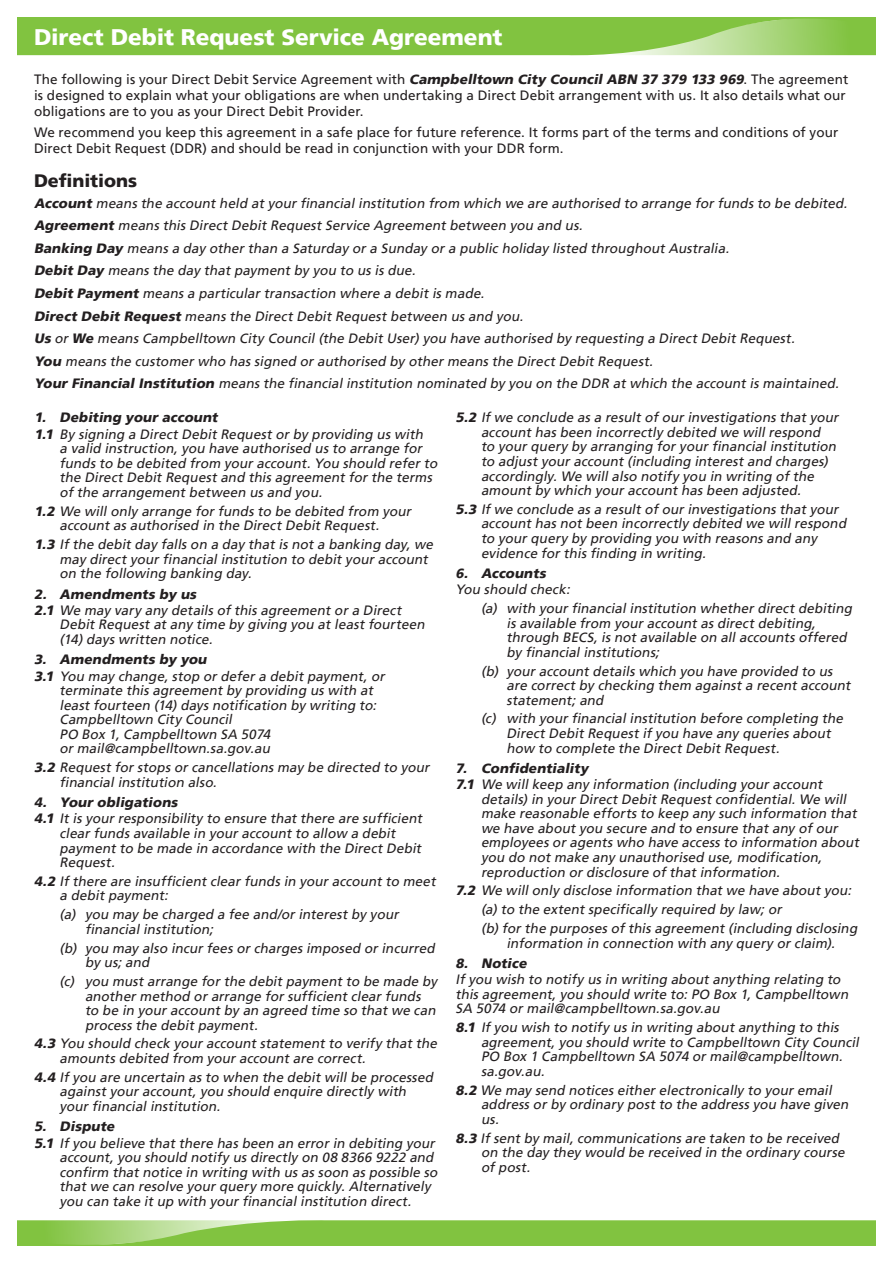
<style>
.page{position:relative;width:893px;height:1263px;background:#fff}
.page>*{position:absolute;margin:0;border:0;box-sizing:border-box;transform-origin:0 0}
.t1{font:900 22.5px "Frutiger LT";color:#fff}
.t2{font:900 18px "Frutiger LT";letter-spacing:-.005em;color:#231f20}
.Body_italics__x{font:italic 13.5px/14.5px "Frutiger LT";color:#231f20}
.body_italics_x_x{font:italic 13.5px/14.5px "Frutiger LT";color:#231f20}
.t3{font:13.5px/16.2px "Frutiger LT";letter-spacing:.005em;color:#231f20}
.body_italics{font:italic 13.5px/14.5px "Frutiger LT";color:#231f20}
.T_C_H1{font:italic 900 13.5px "Frutiger LT";color:#231f20}
.s1{font-weight:900;font-style:italic}
.s2{font-weight:900}
</style>
<div class="page">
<svg style="left:17px;top:17px;width:859px;height:39px;background:#8ac74e"></svg>
<svg style="left:17px;top:1220px;width:859px;height:26px;background:#89c64c"></svg>
<p class="t1" style="left:34px;top:23px;width:470px">Direct Debit Request Service Agreement</p>
<p class="t3" style="left:34px;top:71px;width:816px">The following is your Direct Debit Service Agreement with <span class="s1">Campbelltown City Council ABN 37 379 133 969</span>. The agreement is designed to explain what your obligations are when undertaking a Direct Debit arrangement with us. It also details what our obligations are to you as your Direct Debit Provider.</p>
<p class="t3" style="left:34px;top:124px;width:806px">We recommend you keep this agreement in a safe place for future reference. It forms part of the terms and conditions of your<br>Direct Debit Request (DDR) and should be read in conjunction with your DDR form.</p>
<p class="t2" style="left:34px;top:170px;width:105px">Definitions</p>
<p class="Body_italics__x" style="left:34px;top:196px;width:814px"><span class="s2">Account</span> means the account held at your financial institution from which we are authorised to arrange for funds to be debited.</p>
<p class="Body_italics__x" style="left:34px;top:218px;width:549px"><span class="s2">Agreement</span> means this Direct Debit Request Service Agreement between you and us.</p>
<p class="Body_italics__x" style="left:34px;top:241px;width:695px"><span class="s2">Banking Day</span> means a day other than a Saturday or a Sunday or a public holiday listed throughout Australia.</p>
<p class="Body_italics__x" style="left:34px;top:263px;width:382px"><span class="s2">Debit Day</span> means the day that payment by you to us is due.</p>
<p class="Body_italics__x" style="left:34px;top:286px;width:451px"><span class="s2">Debit Payment</span> means a particular transaction where a debit is made.</p>
<p class="Body_italics__x" style="left:34px;top:309px;width:490px"><span class="s2">Direct Debit Request</span> means the Direct Debit Request between us and you.</p>
<p class="Body_italics__x" style="left:34px;top:331px;width:761px"><span class="s2">Us</span> or <span class="s2">We</span> means Campbelltown City Council (the Debit User) you have authorised by requesting a Direct Debit Request.</p>
<p class="Body_italics__x" style="left:34px;top:354px;width:619px"><span class="s2">You</span> means the customer who has signed or authorised by other means the Direct Debit Request.</p>
<p class="Body_italics__x" style="left:34px;top:376px;width:805px"><span class="s2">Your Financial Institution</span> means the financial institution nominated by you on the DDR at which the account is maintained.</p>
<p class="T_C_H1" style="left:34px;top:409px;width:188px">1. Debiting your account</p>
<p class="Body_italics__x" style="left:60px;top:427px;width:382px;text-indent:-26px"><span class="s2">1.1</span> By signing a Direct Debit Request or by providing us with<br>a valid instruction, you have authorised us to arrange for funds to be debited from your account. You should refer to the Direct Debit Request and this agreement for the terms of the arrangement between us and you.</p>
<p class="Body_italics__x" style="left:60px;top:504px;width:356px;text-indent:-26px"><span class="s2">1.2</span> We will only arrange for funds to be debited from your account as authorised in the Direct Debit Request.</p>
<p class="Body_italics__x" style="left:60px;top:537px;width:378px;text-indent:-26px"><span class="s2">1.3</span> If the debit day falls on a day that is not a banking day, we may direct your financial institution to debit your account on the following banking day.</p>
<p class="T_C_H1" style="left:34px;top:586px;width:167px">2. Amendments by us</p>
<p class="Body_italics__x" style="left:60px;top:603px;width:369px;text-indent:-26px"><span class="s2">2.1</span> We may vary any details of this agreement or a Direct<br>Debit Request at any time by giving you at least fourteen (14) days written notice.</p>
<p class="T_C_H1" style="left:34px;top:651px;width:177px">3. Amendments by you</p>
<p class="Body_italics__x" style="left:60px;top:669px;width:329px;text-indent:-26px"><span class="s2">3.1</span> You may change, stop or defer a debit payment, or terminate this agreement by providing us with at least fourteen (14) days notification by writing to:<br>Campbelltown City Council<br>PO Box 1, Campbelltown SA 5074<br>or mail@campbelltown. sa.gov. au</p>
<p class="Body_italics__x" style="left:60px;top:760px;width:374px;text-indent:-26px"><span class="s2">3.2</span> Request for stops or cancellations may be directed to your financial institution also.</p>
<p class="T_C_H1" style="left:34px;top:794px;width:148px">4. Your obligations</p>
<p class="Body_italics__x" style="left:60px;top:811px;width:367px;text-indent:-26px"><span class="s2">4.1</span> It is your responsibility to ensure that there are sufficient clear funds available in your account to allow a debit payment to be made in accordance with the Direct Debit Request.</p>
<p class="Body_italics__x" style="left:60px;top:874px;width:380px;text-indent:-26px"><span class="s2">4.2</span> If there are insufficient clear funds in your account to meet a debit payment:</p>
<p class="body_italics_x_x" style="left:85px;top:907px;width:318px;text-indent:-26px">(a) you may be charged a fee and/or interest by your financial institution;</p>
<p class="body_italics_x_x" style="left:85px;top:941px;width:354px;text-indent:-26px">(b) you may also incur fees or charges imposed or incurred by us; and</p>
<p class="body_italics_x_x" style="left:85px;top:974px;width:356px;text-indent:-26px">(c) you must arrange for the debit payment to be made by another method or arrange for sufficient clear funds to be in your account by an agreed time so that we can process the debit payment.</p>
<p class="Body_italics__x" style="left:60px;top:1036px;width:382px;text-indent:-26px"><span class="s2">4.3</span> You should check your account statement to verify that the amounts debited from your account are correct.</p>
<p class="Body_italics__x" style="left:60px;top:1070px;width:378px;text-indent:-26px"><span class="s2">4.4</span> If you are uncertain as to when the debit will be processed against your account, you should enquire directly with your financial institution.</p>
<p class="T_C_H1" style="left:34px;top:1118px;width:85px">5. Dispute</p>
<p class="Body_italics__x" style="left:60px;top:1136px;width:382px;text-indent:-26px"><span class="s2">5.1</span> If you believe that there has been an error in debiting your account, you should notify us directly on 08 8366 9222 and confirm that notice in writing with us as soon as possible so that we can resolve your query more quickly. Alternatively you can take it up with your financial institution direct.</p>
<p class="Body_italics__x" style="left:481px;top:410px;width:362px;text-indent:-26px"><span class="s2">5.2</span> If we conclude as a result of our investigations that your account has been incorrectly debited we will respond to your query by arranging for your financial institution to adjust your account (including interest and charges) accordingly. We will also notify you in writing of the amount by which your account has been adjusted.</p>
<p class="Body_italics__x" style="left:481px;top:502px;width:370px;text-indent:-26px"><span class="s2">5.3</span> If we conclude as a result of our investigations that your account has not been incorrectly debited we will respond to your query by providing you with reasons and any evidence for this finding in writing.</p>
<p class="T_C_H1" style="left:455px;top:565px;width:95px">6. Accounts</p>
<p class="Body_italics__x" style="left:455px;top:582px;width:119px">You should check:</p>
<p class="body_italics_x_x" style="left:506px;top:601px;width:350px;text-indent:-26px">(a) with your financial institution whether direct debiting is available from your account as direct debiting, through BECS, is not available on all accounts offered by financial institutions;</p>
<p class="body_italics_x_x" style="left:506px;top:664px;width:348px;text-indent:-26px">(b) your account details which you have provided to us are correct by checking them against a recent account statement; and</p>
<p class="body_italics_x_x" style="left:506px;top:711px;width:341px;text-indent:-26px">(c) with your financial institution before completing the<br>Direct Debit Request if you have any queries about how to complete the Direct Debit Request.</p>
<p class="T_C_H1" style="left:455px;top:760px;width:137px">7. Confidentiality</p>
<p class="Body_italics__x" style="left:481px;top:777px;width:382px;text-indent:-26px"><span class="s2">7.1</span> We will keep any information (including your account details) in your Direct Debit Request confidential. We will make reasonable efforts to keep any such information that we have about you secure and to ensure that any of our employees or agents who have access to information about you do not make any unauthorised use, modification, reproduction or disclosure of that information.</p>
<p class="Body_italics__x" style="left:455px;top:883px;width:400px"><span class="s2">7.2</span> We will only disclose information that we have about you:</p>
<p class="body_italics_x_x" style="left:481px;top:902px;width:305px">(a) to the extent specifically required by law; or</p>
<p class="body_italics_x_x" style="left:481px;top:921px;width:381px;text-align:center">(b) for the purposes of this agreement (including disclosing information in connection with any query or claim).</p>
<p class="T_C_H1" style="left:455px;top:955px;width:76px">8. Notice</p>
<p class="body_italics" style="left:455px;top:972px;width:397px">If you wish to notify us in writing about anything relating to this agreement, you should write to: PO Box 1, Campbelltown<br>SA 5074 or mail@campbelltown. sa. gov. au</p>
<p class="Body_italics__x" style="left:481px;top:1020px;width:382px;text-indent:-26px"><span class="s2">8.1</span> If you wish to notify us in writing about anything to this agreement, you should write to Campbelltown City Council PO Box 1 Campbelltown SA 5074 or mail@campbelltown. sa.gov. au.</p>
<p class="Body_italics__x" style="left:481px;top:1083px;width:372px;text-indent:-26px"><span class="s2">8.2</span> We may send notices either electronically to your email address or by ordinary post to the address you have given us.</p>
<p class="Body_italics__x" style="left:481px;top:1130px;width:368px;text-indent:-26px"><span class="s2">8.3</span> If sent by mail, communications are taken to be received on the day they would be received in the ordinary course of post.</p>
</div>
